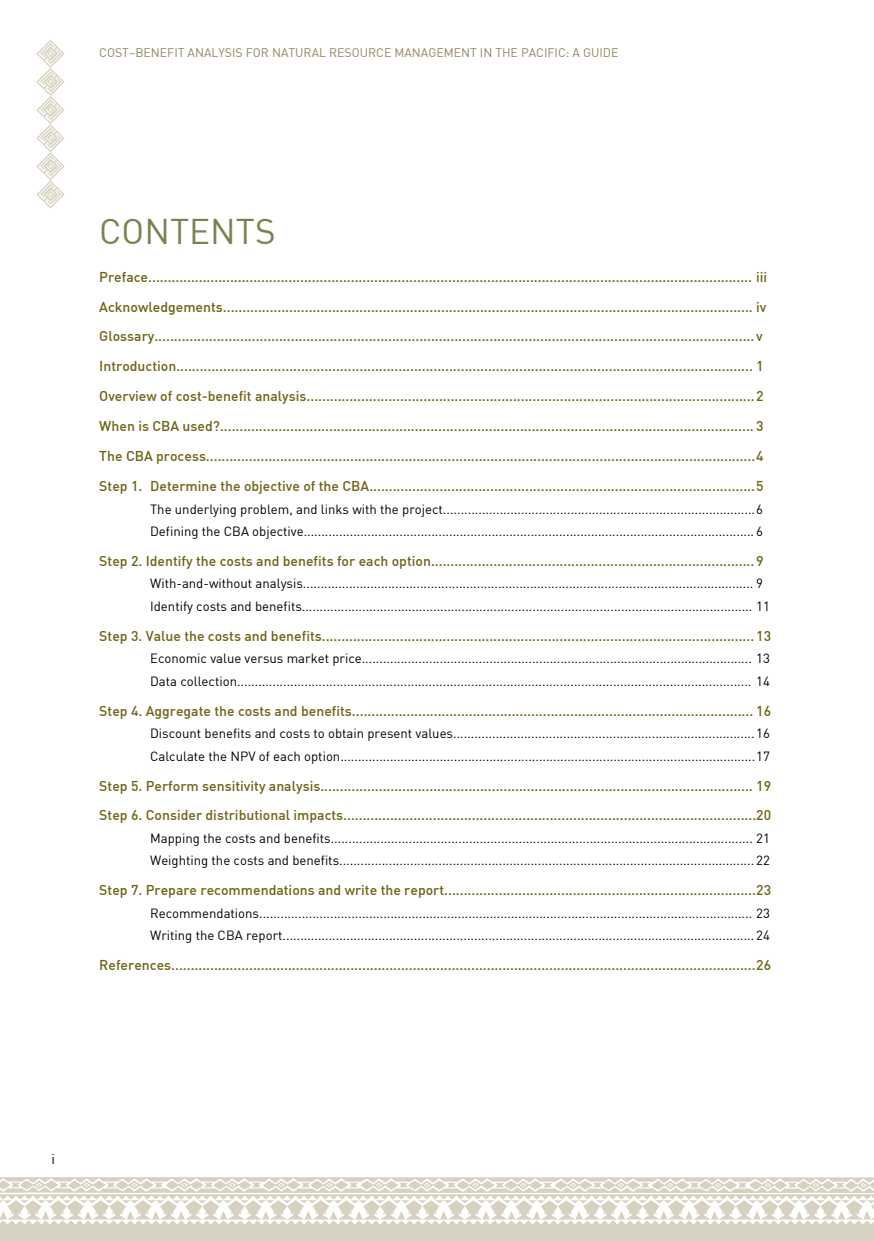
<style>
.page{position:relative;width:874px;height:1241px;background:#fff}
.page>*{position:absolute;margin:0;border:0;box-sizing:border-box;transform-origin:0 0}
.t1{font:35px "DIN";color:#7a8251}
.t2{font:500 14px/29.9px "DIN";color:#6d6314}
.t3{font:14px "DIN";color:#000}
.t4{font:13.12px/22.4px "DIN";color:#000}
.t5{font:12.25px "DIN";color:#90855f}
</style>
<div class="page">
<svg style="left:0;top:1177px;width:874px;height:48px"></svg>
<div style="left:0;top:1224px;width:873px;height:16px;background:#d7d1c1"></div>
<svg style="left:36px;top:40px;width:28px;height:168px"></svg>
<p class="t5" style="left:99px;top:45px;width:520px">COST−BENEFIT ANALYSIS FOR NATURAL RESOURCE MANAGEMENT IN THE PACIFIC: A GUIDE</p>
<h1 class="t1" style="left:99px;top:210px;width:45px">Contents</h1>
<p class="t2" style="left:99px;top:261px;width:669px">Preface........................................................................................................................................................... iii Acknowledgements........................................................................................................................................ iv Glossary.......................................................................................................................................................... v Introduction.................................................................................................................................................... 1<br>Overview of cost-benefit analysis...................................................................................................................2<br>When is CBA used?......................................................................................................................................... 3<br>The CBA process.............................................................................................................................................4<br>Step 1. Determine the objective of the CBA...................................................................................................5</p>
<p class="t4" style="left:150px;top:497px;width:614px">The underlying problem, and links with the project........................................................................................6<br>Defining the CBA objective............................................................................................................................... 6</p>
<p class="t2" style="left:99px;top:545px;width:665px">Step 2. Identify the costs and benefits for each option...................................................................................9</p>
<p class="t4" style="left:150px;top:572px;width:621px">With-and-without analysis............................................................................................................................... 9<br>Identify costs and benefits............................................................................................................................... 11</p>
<p class="t2" style="left:99px;top:620px;width:673px">Step 3. Value the costs and benefits............................................................................................................... 13</p>
<p class="t4" style="left:150px;top:647px;width:621px">Economic value versus market price.............................................................................................................. 13<br>Data collection................................................................................................................................................. 14</p>
<p class="t2" style="left:99px;top:695px;width:673px">Step 4. Aggregate the costs and benefits....................................................................................................... 16</p>
<p class="t4" style="left:150px;top:721px;width:621px">Discount benefits and costs to obtain present values.....................................................................................16<br>Calculate the NPV of each option.....................................................................................................................17</p>
<p class="t2" style="left:99px;top:770px;width:673px">Step 5. Perform sensitivity analysis............................................................................................................... 19<br>Step 6. Consider distributional impacts..........................................................................................................20</p>
<p class="t4" style="left:150px;top:826px;width:621px">Mapping the costs and benefits....................................................................................................................... 21<br>Weighting the costs and benefits..................................................................................................................... 22</p>
<p class="t2" style="left:99px;top:874px;width:673px">Step 7. Prepare recommendations and write the report................................................................................23</p>
<p class="t4" style="left:150px;top:901px;width:621px">Recommendations........................................................................................................................................... 23<br>Writing the CBA report..................................................................................................................................... 24</p>
<p class="t2" style="left:99px;top:949px;width:673px">References......................................................................................................................................................26</p>
<p class="t3" style="left:52px;top:1149px;width:5px">i</p>
</div>
